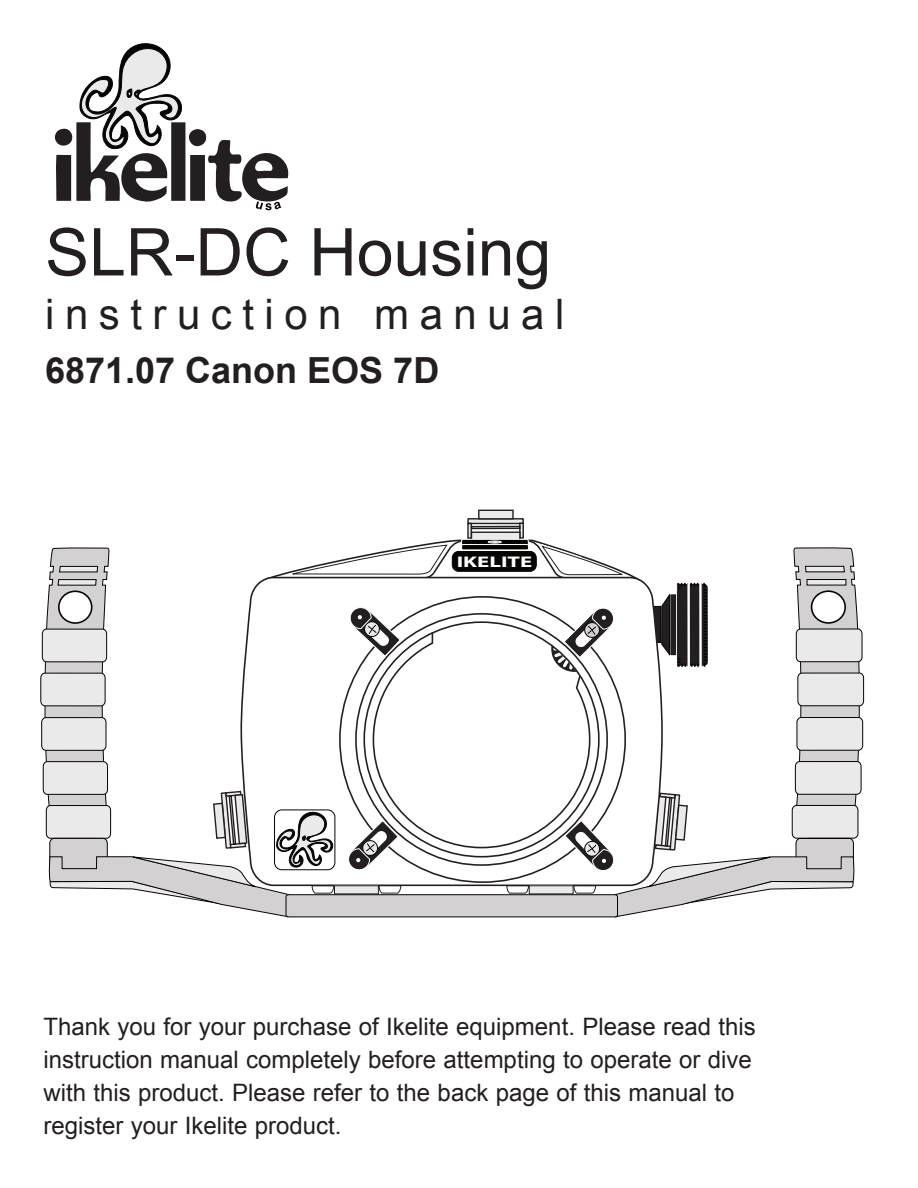
<style>
.page{position:relative;width:918px;height:1188px;background:#fff}
.page>*{position:absolute;margin:0;border:0;box-sizing:border-box;transform-origin:0 0}
.t1{font:66px "Arial";color:#231f20}
.t2{font:42px "Arial";letter-spacing:.25em;color:#231f20}
.t3{font:700 36px "Arial";color:#231f20}
.t4{font:24px/33px "Arial";color:#231f20}
.t5{font:700 15.6px "Myriad";color:#fff;scale:1.47 1}
</style>
<div class="page">
<hr style="left:468px;top:519px;width:55px;height:4px;background:#eaeaeb">
<div style="left:467px;top:518px;width:57px;height:6px;border:1px solid #231f20"></div>
<hr style="left:520px;top:523px;width:3px;height:15px;background:#eaeaeb">
<div style="left:519px;top:523px;width:5px;height:16px;border:1px solid #231f20"></div>
<hr style="left:468px;top:523px;width:3px;height:15px;background:#eaeaeb">
<div style="left:467px;top:523px;width:5px;height:16px;border:1px solid #231f20"></div>
<div style="left:471px;top:532px;width:49px;height:8px;background:#eaeaeb"></div>
<div style="left:471px;top:532px;width:50px;height:8px;border:1px solid #231f20"></div>
<div style="left:471px;top:526px;width:50px;height:3px;border:1px solid #231f20"></div>
<div style="left:479px;top:510px;width:34px;height:9px;background:#eaeaeb"></div>
<div style="left:478px;top:510px;width:36px;height:10px;border:1px solid #231f20"></div>
<svg style="left:40px;top:538px;width:824px;height:379px"></svg>
<svg style="left:55px;top:43px;width:233px;height:167px"></svg>
<h1 class="t1" style="left:45px;top:216px;width:508px">SLR-DC Housing</h1>
<h2 class="t2" style="left:45px;top:291px;width:521px">instruction manual</h2>
<h3 class="t3" style="left:45px;top:351px;width:396px">6871.07 Canon EOS 7D</h3>
<p class="t5" style="left:457px;top:556px;width:53px">IKELITE</p>
<p class="t4" style="left:43px;top:1011px;width:714px">Thank you for your purchase of Ikelite equipment. Please read this instruction manual completely before attempting to operate or dive with this product. Please refer to the back page of this manual to register your Ikelite product.</p>
</div>
